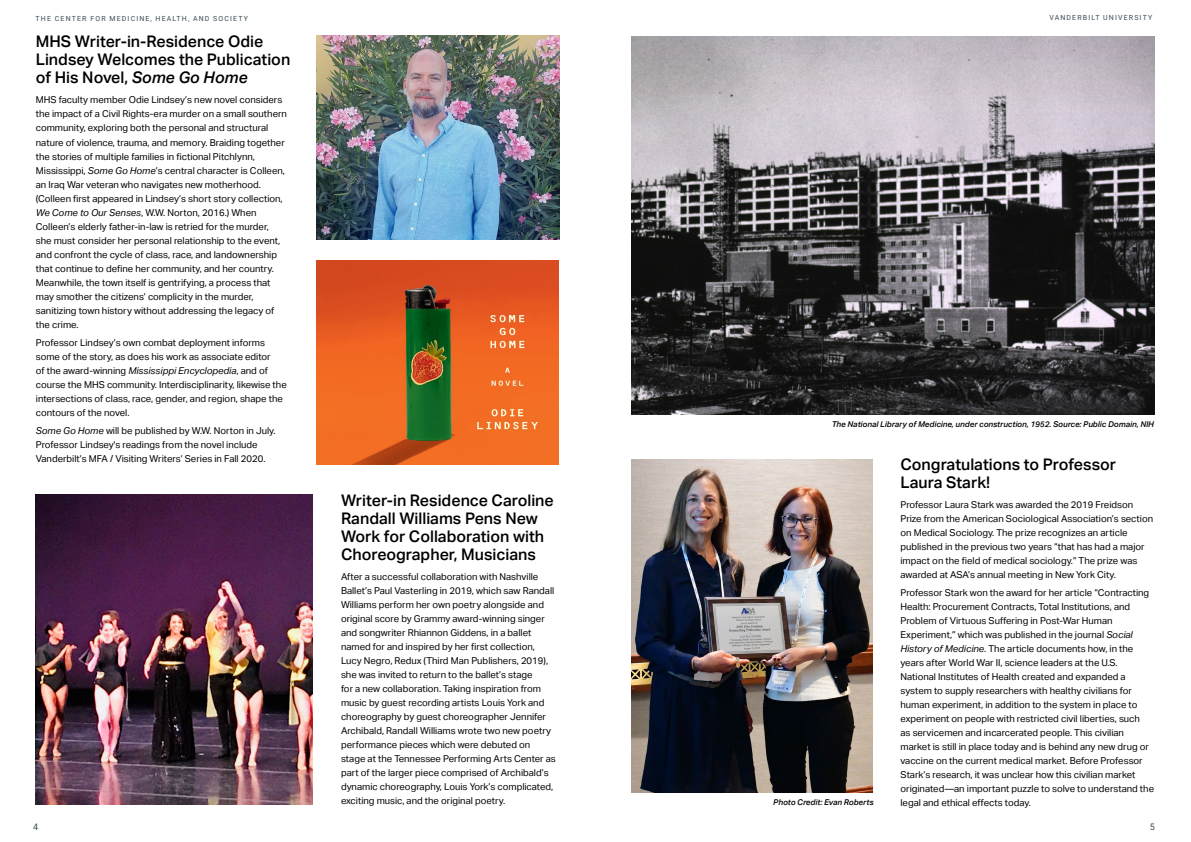
<style>
.page{position:relative;width:1191px;height:842px;background:#fff}
.page>*{position:absolute;margin:0;border:0;box-sizing:border-box;transform-origin:0 0}
.t1{font:500 16px/18px "Aktiv Grotesk";color:#000}
.t2{font:9.5px/14px "Aktiv Grotesk";color:#000}
.t3{font:9px "Roboto";color:#384a53}
.t4{font:italic 500 8px "Aktiv Grotesk";color:#000}
.t5{font:7px "Roboto";letter-spacing:.165em;color:#384a53}
.s1{font-style:italic}
</style>
<div class="page">
<img style="left:631px;top:459px;width:241px;height:333px">
<img style="left:631px;top:37px;width:524px;height:377px">
<img style="left:316px;top:260px;width:243px;height:204px">
<img style="left:316px;top:36px;width:243px;height:204px">
<img style="left:35px;top:494px;width:277px;height:311px">
<p class="t5" style="left:36px;top:14px;width:214px">THE CENTER FOR MEDICINE, HEALTH, AND SOCIETY</p>
<h1 class="t1" style="left:36px;top:33px;width:256px">MHS Writer-in-Residence Odie<br>Lindsey Welcomes the Publication of His Novel, <span class="s1">Some Go Home</span></h1>
<p class="t2" style="left:36px;top:93px;width:253px">MHS faculty member Odie Lindsey’s new novel considers the impact of a Civil Rights-era murder on a small southern community, exploring both the personal and structural nature of violence, trauma, and memory. Braiding together the stories of multiple families in fictional Pitchlynn, Mississippi, <span class="s1">Some Go Home</span>’s central character is Colleen, an Iraq War veteran who navigates new motherhood. (Colleen first appeared in Lindsey’s short story collection, <span class="s1">We Come to Our Senses</span>, W.W. Norton, 2016.) When Colleen’s elderly father-in-law is retried for the murder, she must consider her personal relationship to the event, and confront the cycle of class, race, and landownership that continue to define her community, and her country.<br>Meanwhile, the town itself is gentrifying, a process that may smother the citizens’ complicity in the murder, sanitizing town history without addressing the legacy of the crime.</p>
<p class="t2" style="left:36px;top:335px;width:252px">Professor Lindsey’s own combat deployment informs some of the story, as does his work as associate editor<br>of the award-winning <span class="s1">Mississippi Encyclopedia</span>, and of course the MHS community. Interdisciplinarity, likewise the intersections of class, race, gender, and region, shape the contours of the novel.</p>
<p class="t2" style="left:36px;top:423px;width:241px"><span class="s1">Some Go Home</span> will be published by W.W. Norton in July.<br>Professor Lindsey's readings from the novel include<br>Vanderbilt’s MFA / Visiting Writers’ Series in Fall 2020.</p>
<h1 class="t1" style="left:341px;top:491px;width:214px">Writer-in Residence Caroline<br>Randall Williams Pens New<br>Work for Collaboration with<br>Choreographer, Musicians</h1>
<p class="t2" style="left:341px;top:570px;width:216px">After a successful collaboration with Nashville Ballet’s Paul Vasterling in 2019, which saw Randall Williams perform her own poetry alongside and original score by Grammy award-winning singer and songwriter Rhiannon Giddens, in a ballet named for and inspired by her first collection, Lucy Negro, Redux (Third Man Publishers, 2019), she was invited to return to the ballet’s stage<br>for a new collaboration. Taking inspiration from music by guest recording artists Louis York and choreography by guest choreographer Jennifer Archibald, Randall Williams wrote two new poetry performance pieces which were debuted on stage at the Tennessee Performing Arts Center as part of the larger piece comprised of Archibald’s dynamic choreography, Louis York’s complicated, exciting music, and the original poetry.</p>
<p class="t5" style="left:1049px;top:12px;width:104px">VANDERBILT UNIVERSITY</p>
<p class="t4" style="left:831px;top:419px;width:324px">The National Library of Medicine, under construction, 1952. Source: Public Domain, NIH</p>
<p class="t4" style="left:773px;top:797px;width:102px">Photo Credit: Evan Roberts</p>
<h1 class="t1" style="left:900px;top:455px;width:217px">Congratulations to Professor<br>Laura Stark!</h1>
<p class="t2" style="left:900px;top:498px;width:254px">Professor Laura Stark was awarded the 2019 Freidson Prize from the American Sociological Association’s section on Medical Sociology. The prize recognizes an article published in the previous two years “that has had a major impact on the field of medical sociology.” The prize was awarded at ASA’s annual meeting in New York City.</p>
<p class="t2" style="left:900px;top:586px;width:255px">Professor Stark won the award for her article “Contracting Health: Procurement Contracts, Total Institutions, and Problem of Virtuous Suffering in Post-War Human Experiment,” which was published in the journal <span class="s1">Social History of Medicine</span>. The article documents how, in the years after World War II, science leaders at the U.S.<br>National Institutes of Health created and expanded a system to supply researchers with healthy civilians for human experiment, in addition to the system in place to experiment on people with restricted civil liberties, such<br>as servicemen and incarcerated people. This civilian market is still in place today and is behind any new drug or vaccine on the current medical market. Before Professor Stark’s research, it was unclear how this civilian market originated—an important puzzle to solve to understand the legal and ethical effects today.</p>
<p class="t3" style="left:33px;top:820px;width:7px">4</p>
<p class="t3" style="left:1149px;top:820px;width:7px">5</p>
</div>
